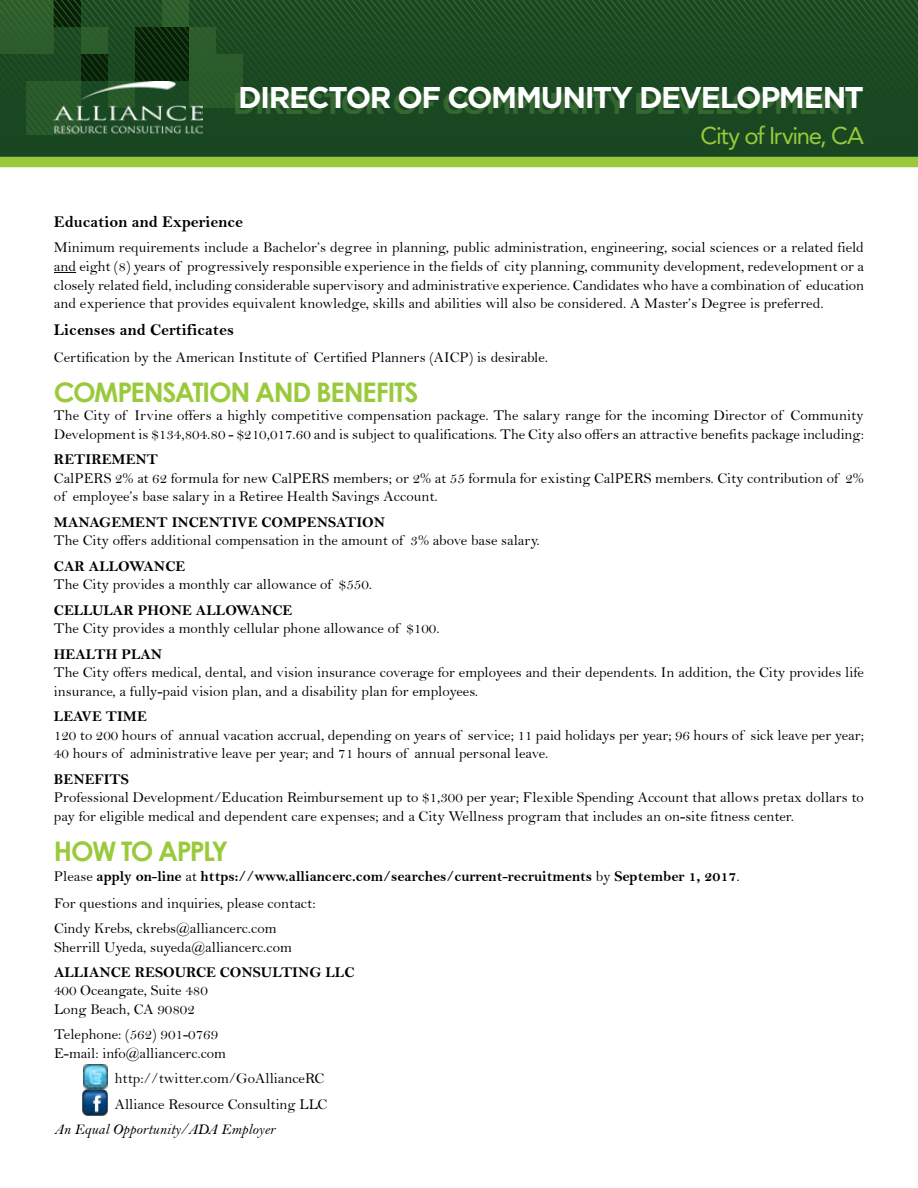
<style>
.page{position:relative;width:918px;height:1188px;background:#fff}
.page>*{position:absolute;margin:0;border:0;box-sizing:border-box;transform-origin:0 0}
.t1{font:700 30px "Gotham";letter-spacing:-.05em;color:#fff}
.t2{font:700 27px "Century Gothic";letter-spacing:-.05em;color:#9aca3c}
.t3{font:24px "Avenir";letter-spacing:-.05em;color:#9aca3c}
.t4{font:16.5px "Bell MT Bold";color:#000}
.t5{font:15px/18.6px "Bell";color:#000}
.t6{font:15px "Bell MT Bold";color:#000}
.t7{font:15px "Bell MT Italic";color:#000}
.s1{font-family:"Bell"}
</style>
<div class="page">
<svg style="left:0;top:0;width:918px;height:157px;background:#1c4a22"></svg>
<img style="left:53px;top:82px;width:149px;height:53px">
<svg style="left:54px;top:272px;width:22px;height:1px"></svg>
<div style="left:235px;top:92px;width:623px;height:22px;background:#407237;opacity:.75"></div>
<img style="left:83px;top:1090px;width:25px;height:25px">
<img style="left:83px;top:1064px;width:24px;height:24px">
<div style="left:0;top:157px;width:918px;height:10px;background:#9aca3c"></div>
<h1 class="t1" style="left:238px;top:80px;width:627px">DIRECTOR OF COMMUNITY DEVELOPMENT</h1>
<h3 class="t3" style="left:701px;top:122px;width:165px">City of Irvine, CA</h3>
<p class="t4" style="left:54px;top:212px;width:191px">Education and Experience</p>
<p class="t5" style="left:54px;top:238px;width:812px;text-align:justify">Minimum requirements include a Bachelor’s degree in planning, public administration, engineering, social sciences or a related field and eight (8) years of progressively responsible experience in the fields of city planning, community development, redevelopment or a closely related field, including considerable supervisory and administrative experience. Candidates who have a combination of education and experience that provides equivalent knowledge, skills and abilities will also be considered. A Master’s Degree is preferred.</p>
<p class="t4" style="left:54px;top:320px;width:182px">Licenses and Certificates</p>
<p class="t5" style="left:54px;top:348px;width:496px">Certification by the American Institute of Certified Planners (AICP) is desirable.</p>
<h2 class="t2" style="left:54px;top:371px;width:366px">COMPENSATION AND BENEFITS</h2>
<p class="t5" style="left:54px;top:406px;width:812px">The City of Irvine offers a highly competitive compensation package. The salary range for the incoming Director of Community<br>Development is $134,804.80 - $210,017.60 and is subject to qualifications. The City also offers an attractive benefits package including:</p>
<p class="t6" style="left:54px;top:451px;width:106px">RETIREMENT</p>
<p class="t5" style="left:54px;top:469px;width:812px">CalPERS 2% at 62 formula for new CalPERS members; or 2% at 55 formula for existing CalPERS members. City contribution of 2% of employee’s base salary in a Retiree Health Savings Account.</p>
<p class="t6" style="left:54px;top:513px;width:333px">MANAGEMENT INCENTIVE COMPENSATION</p>
<p class="t5" style="left:54px;top:531px;width:487px">The City offers additional compensation in the amount of 3% above base salary.</p>
<p class="t6" style="left:54px;top:557px;width:133px">CAR ALLOWANCE</p>
<p class="t5" style="left:54px;top:575px;width:320px">The City provides a monthly car allowance of $550.</p>
<p class="t6" style="left:54px;top:601px;width:240px">CELLULAR PHONE ALLOWANCE</p>
<p class="t5" style="left:54px;top:619px;width:387px">The City provides a monthly cellular phone allowance of $100.</p>
<p class="t6" style="left:54px;top:645px;width:110px">HEALTH PLAN</p>
<p class="t5" style="left:54px;top:663px;width:811px">The City offers medical, dental, and vision insurance coverage for employees and their dependents. In addition, the City provides life insurance, a fully-paid vision plan, and a disability plan for employees.</p>
<p class="t6" style="left:54px;top:708px;width:94px">LEAVE TIME</p>
<p class="t5" style="left:54px;top:726px;width:812px">120 to 200 hours of annual vacation accrual, depending on years of service; 11 paid holidays per year; 96 hours of sick leave per year;<br>40 hours of administrative leave per year; and 71 hours of annual personal leave.</p>
<p class="t6" style="left:54px;top:770px;width:76px">BENEFITS</p>
<p class="t5" style="left:54px;top:788px;width:812px">Professional Development/Education Reimbursement up to $1,300 per year; Flexible Spending Account that allows pretax dollars to pay for eligible medical and dependent care expenses; and a City Wellness program that includes an on-site fitness center.</p>
<h2 class="t2" style="left:54px;top:830px;width:176px">HOW TO APPLY</h2>
<p class="t6" style="left:54px;top:867px;width:687px"><span class="s1">Please</span> apply on-line <span class="s1">at</span> https://www.alliancerc.com/searches/current-recruitments <span class="s1">by</span> September 1, 2017<span class="s1">.</span></p>
<p class="t5" style="left:54px;top:890px;width:263px;line-height:25.3px">For questions and inquiries, please contact:<br>Cindy Krebs, ckrebs@alliancerc.com</p>
<p class="t5" style="left:54px;top:937px;width:239px">Sherrill Uyeda, suyeda@alliancerc.com</p>
<p class="t6" style="left:54px;top:963px;width:302px">ALLIANCE RESOURCE CONSULTING LLC</p>
<p class="t5" style="left:54px;top:981px;width:155px">400 Oceangate, Suite 480<br>Long Beach, CA 90802</p>
<p class="t5" style="left:54px;top:1025px;width:173px">Telephone: (562) 901-0769<br>E-mail: info@alliancerc.com</p>
<p class="t5" style="left:115px;top:1066px;width:214px;line-height:25.3px">http://twitter.com/GoAllianceRC<br>Alliance Resource Consulting LLC</p>
<p class="t7" style="left:54px;top:1120px;width:223px">An Equal Opportunity/ADA Employer</p>
</div>
